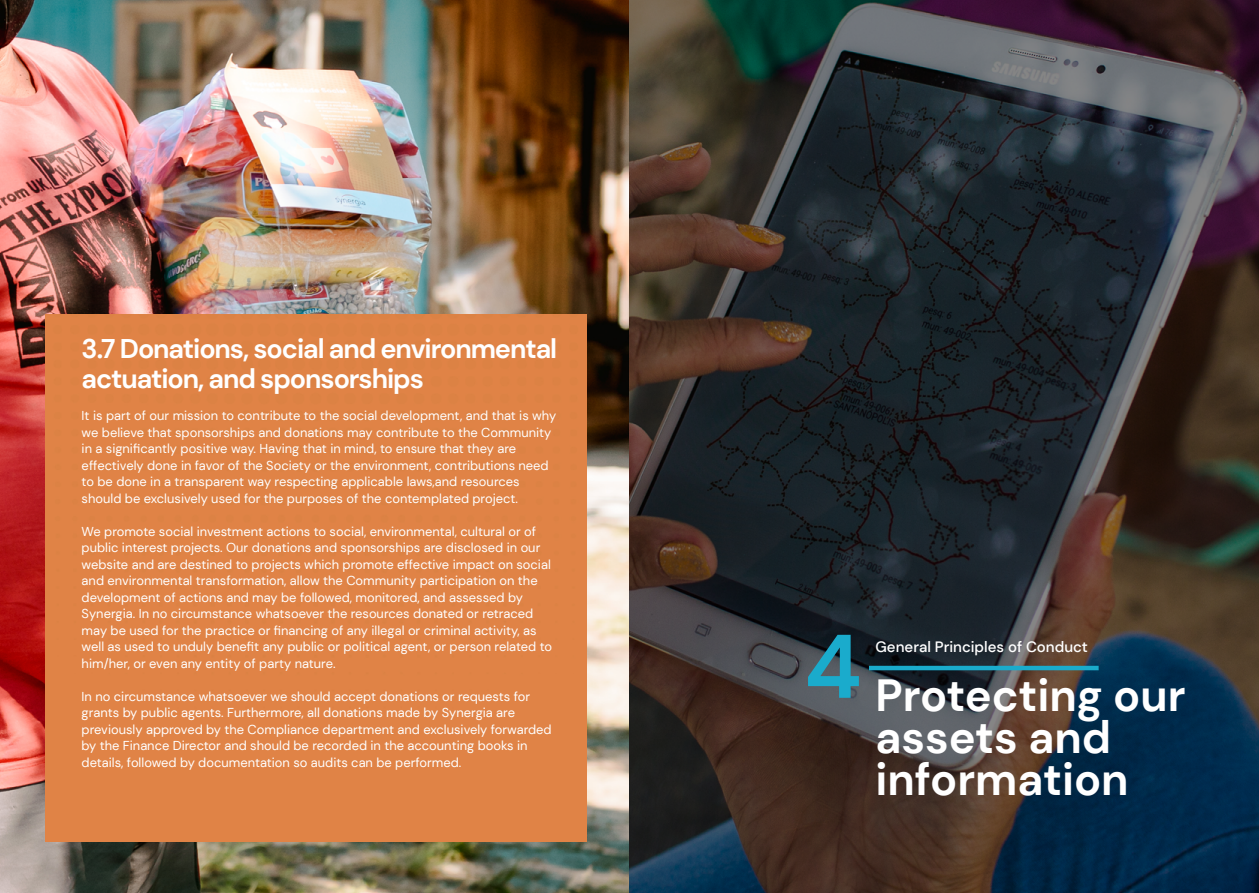
<style>
.page{position:relative;width:1259px;height:893px;background:#fff}
.page>*{position:absolute;margin:0;border:0;box-sizing:border-box;transform-origin:0 0}
.t1{font:700 45px/42px "DM Sans";color:#fff;text-align:center}
.t2{font:700 27px/30px "DM Sans";letter-spacing:-.04em;color:#fff}
.t3{font:500 15px "DM Sans";color:#fff}
.t4{font:12.9px/16.5px "DM Sans";color:#fff}
</style>
<div class="page">
<img style="left:0;top:0;width:1259px;height:893px">
<div style="left:45px;top:315px;width:542px;height:527px;background:#e08346"></div>
<hr style="left:869px;top:666px;width:229px;height:4px;background:#1aabcc">
<h2 class="t2" style="left:82px;top:333px;width:477px">3.7 Donations, social and environmental actuation, and sponsorships</h2>
<p class="t4" style="left:82px;top:407px;width:476px">It is part of our mission to contribute to the social development, and that is why we believe that sponsorships and donations may contribute to the Community in a significantly positive way. Having that in mind, to ensure that they are effectively done in favor of the Society or the environment, contributions need to be done in a transparent way respecting applicable laws,and resources should be exclusively used for the purposes of the contemplated project.</p>
<p class="t4" style="left:82px;top:523px;width:472px">We promote social investment actions to social, environmental, cultural or of public interest projects. Our donations and sponsorships are disclosed in our website and are destined to projects which promote effective impact on social and environmental transformation, allow the Community participation on the development of actions and may be followed, monitored, and assessed by Synergia. In no circumstance whatsoever the resources donated or retraced may be used for the practice or financing of any illegal or criminal activity, as well as used to unduly benefit any public or political agent, or person related to him/her, or even any entity of party nature.</p>
<p class="t4" style="left:82px;top:688px;width:471px">In no circumstance whatsoever we should accept donations or requests for grants by public agents. Furthermore, all donations made by Synergia are previously approved by the Compliance department and exclusively forwarded by the Finance Director and should be recorded in the accounting books in details, followed by documentation so audits can be performed.</p>
<h1 class="t1" style="left:804px;top:674px;width:383px"><sup>4</sup> Protecting our assets and information</h1>
<p class="t3" style="left:875px;top:638px;width:214px">General Principles of Conduct</p>
</div>
